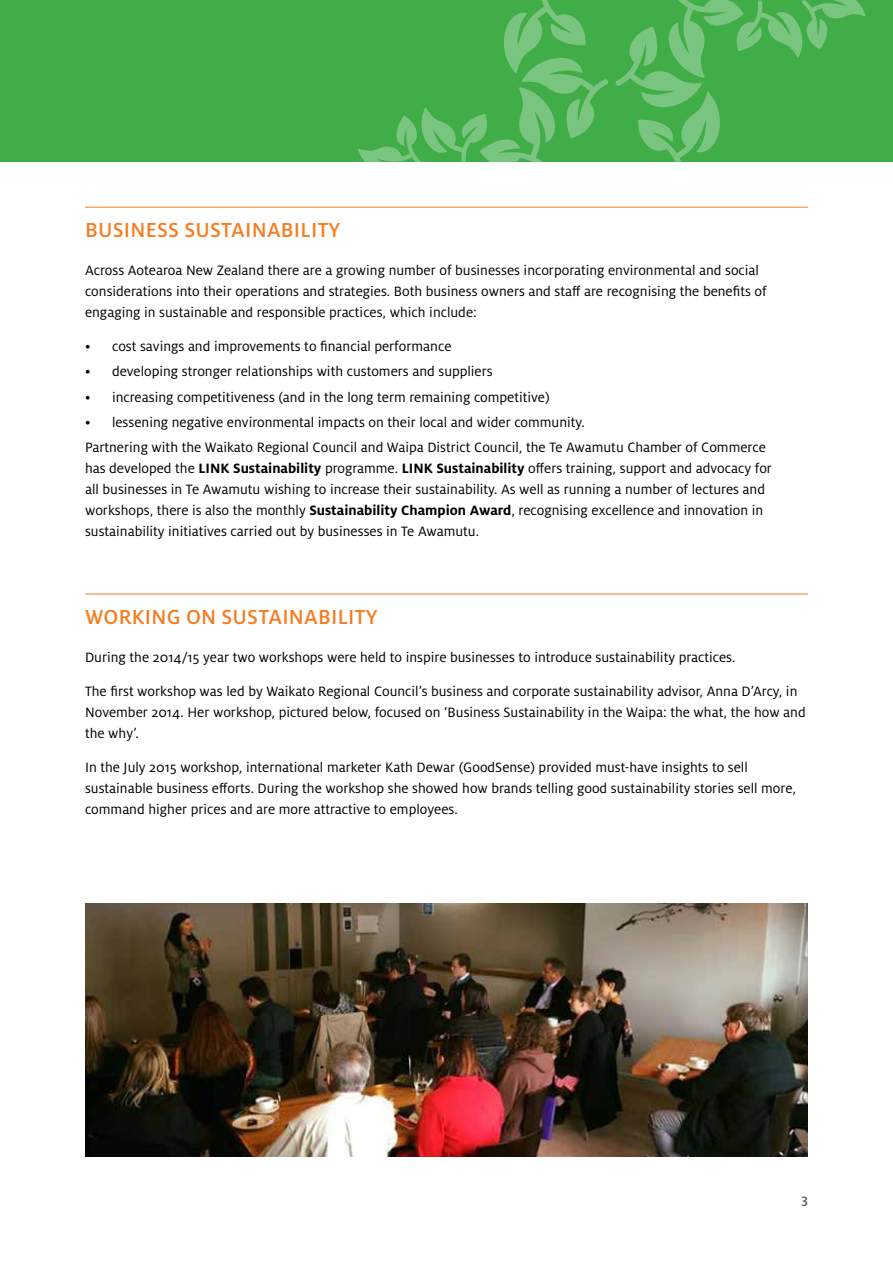
<style>
.page{position:relative;width:893px;height:1263px;background:#fff}
.page>*{position:absolute;margin:0;border:0;box-sizing:border-box;transform-origin:0 0}
.t1{font:500 22.5px "Milo OT";letter-spacing:.01em;color:#f57d23}
.t2{font:15px/21px "Milo Pro";color:#000}
.t3{font:500 15px "Milo Pro";color:#58595b}
.s1{font-weight:700}
</style>
<div class="page">
<div style="left:0;top:0;width:893px;height:162px;background:#41ad49"></div>
<hr style="left:85px;top:207px;width:723px;height:1px;background:#f57d23">
<hr style="left:85px;top:594px;width:723px;height:1px;background:#f57d23">
<img style="left:85px;top:904px;width:723px;height:253px">
<svg style="left:615px;top:0;width:250px;height:162px"></svg>
<svg style="left:358px;top:0;width:250px;height:162px"></svg>
<h1 class="t1" style="left:85px;top:218px;width:257px">BUSINESS SUSTAINABILITY</h1>
<p class="t2" style="left:85px;top:260px;width:683px">Across Aotearoa New Zealand there are a growing number of businesses incorporating environmental and social considerations into their operations and strategies. Both business owners and staff are recognising the benefits of engaging in sustainable and responsible practices, which include:</p>
<p class="t2" style="left:85px;top:336px;width:368px">• cost savings and improvements to financial performance</p>
<p class="t2" style="left:85px;top:361px;width:409px">• developing stronger relationships with customers and suppliers</p>
<p class="t2" style="left:85px;top:386px;width:466px">• increasing competitiveness (and in the long term remaining competitive)</p>
<p class="t2" style="left:85px;top:410px;width:682px;line-height:25.2px">• lessening negative environmental impacts on their local and wider community.<br>Partnering with the Waikato Regional Council and Waipa District Council, the Te Awamutu Chamber of Commerce</p>
<p class="t2" style="left:85px;top:458px;width:688px">has developed the <span class="s1">LINK Sustainability</span> programme. <span class="s1">LINK Sustainability</span> offers training, support and advocacy for all businesses in Te Awamutu wishing to increase their sustainability. As well as running a number of lectures and workshops, there is also the monthly <span class="s1">Sustainability Champion Award</span>, recognising excellence and innovation in sustainability initiatives carried out by businesses in Te Awamutu.</p>
<h1 class="t1" style="left:85px;top:605px;width:294px">WORKING ON SUSTAINABILITY</h1>
<p class="t2" style="left:85px;top:647px;width:652px">During the 2014/15 year two workshops were held to inspire businesses to introduce sustainability practices.</p>
<p class="t2" style="left:85px;top:681px;width:722px">The first workshop was led by Waikato Regional Council’s business and corporate sustainability advisor, Anna D’Arcy, in<br>November 2014. Her workshop, pictured below, focused on ‘Business Sustainability in the Waipa: the what, the how and the why’.</p>
<p class="t2" style="left:85px;top:756px;width:712px">In the July 2015 workshop, international marketer Kath Dewar (GoodSense) provided must-have insights to sell sustainable business efforts. During the workshop she showed how brands telling good sustainability stories sell more, command higher prices and are more attractive to employees.</p>
<p class="t3" style="left:801px;top:1193px;width:8px">3</p>
</div>
